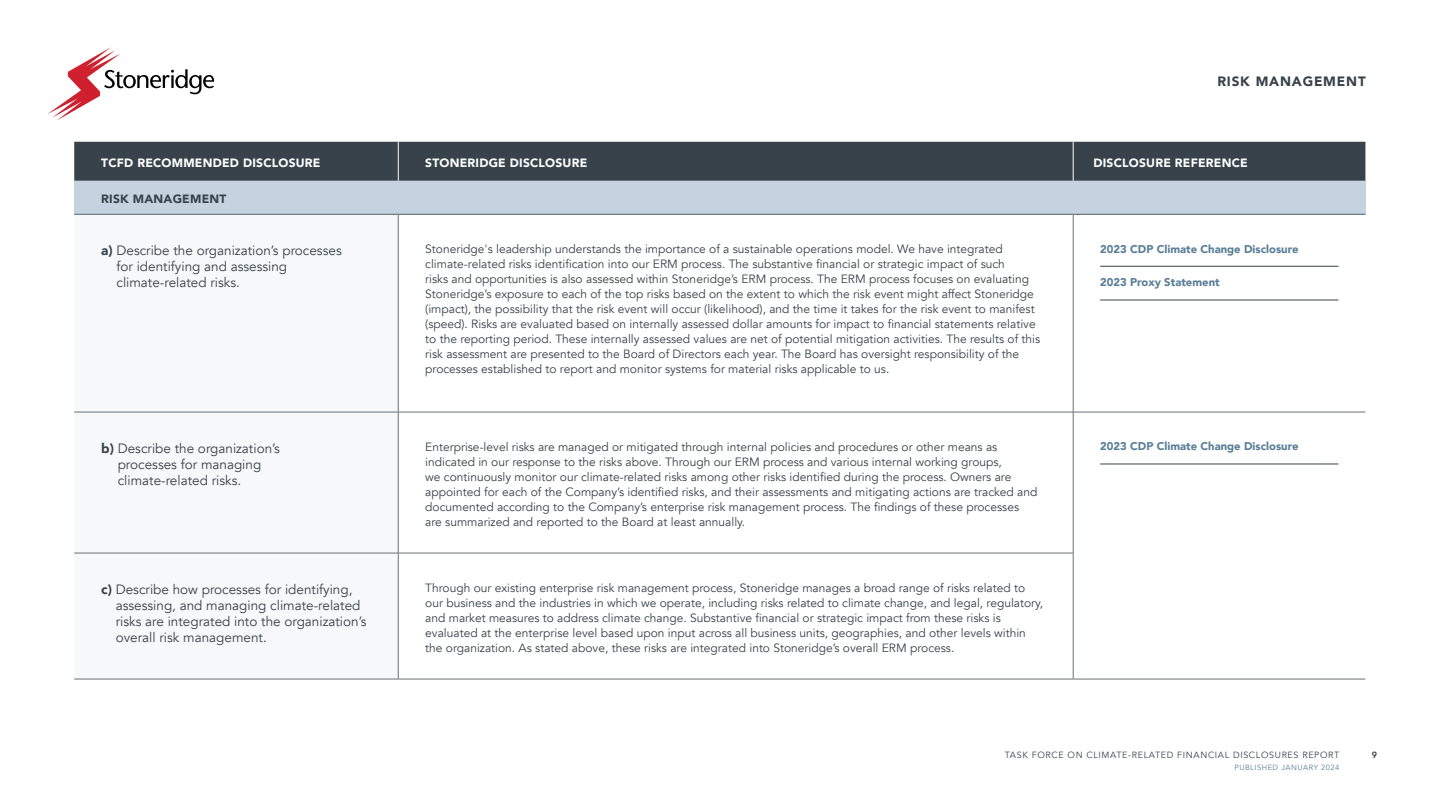
<style>
.page{position:relative;width:1440px;height:810px;background:#fff}
.page>*{position:absolute;margin:0;border:0;box-sizing:border-box;transform-origin:0 0}
.t1{font:13.5px/16.2px "Avenir";color:#37424a}
.t2{font:900 13.5px "Avenir";letter-spacing:.06em;color:#37424a}
.t3{font:12px/15px "Avenir";color:#37424a}
.t4{font:900 12px "Avenir";letter-spacing:.02em;color:#fff}
.t5{font:900 12px "Avenir";letter-spacing:.02em;color:#37424a}
.t6{font:900 11.25px "Avenir";color:#597e96}
.t7{font:9px "Avenir";letter-spacing:.07em;color:#37424a}
.t8{font:800 9px "Avenir";color:#37424a}
.t9{font:7.5px "Avenir";letter-spacing:.07em;color:#597e96}
.s1{font-weight:900}
</style>
<div class="page">
<svg style="left:48px;top:47px;width:166px;height:73px"></svg>
<div style="left:74px;top:142px;width:1291px;height:39px;background:#37424a"></div>
<div style="left:74px;top:181px;width:1291px;height:33px;background:#c5d2e0"></div>
<div style="left:74px;top:215px;width:324px;height:464px;background:#f6f8fa"></div>
<hr style="left:398px;top:142px;width:1px;height:39px;background:#fff">
<hr style="left:1073px;top:142px;width:1px;height:39px;background:#fff">
<hr style="left:74px;top:214px;width:324px;height:1px;background:#697177">
<hr style="left:398px;top:215px;width:1px;height:197px;background:#697177">
<hr style="left:398px;top:214px;width:675px;height:1px;background:#697177">
<hr style="left:1073px;top:215px;width:1px;height:197px;background:#697177">
<hr style="left:1073px;top:214px;width:292px;height:1px;background:#697177">
<hr style="left:74px;top:412px;width:324px;height:1px;background:#697177">
<hr style="left:74px;top:553px;width:324px;height:1px;background:#697177">
<hr style="left:74px;top:679px;width:324px;height:1px;background:#697177">
<hr style="left:398px;top:412px;width:1px;height:141px;background:#697177">
<hr style="left:398px;top:553px;width:1px;height:126px;background:#697177">
<hr style="left:398px;top:412px;width:675px;height:1px;background:#697177">
<hr style="left:398px;top:553px;width:675px;height:1px;background:#697177">
<hr style="left:398px;top:679px;width:675px;height:1px;background:#697177">
<hr style="left:1073px;top:412px;width:1px;height:141px;background:#697177">
<hr style="left:1073px;top:553px;width:1px;height:126px;background:#697177">
<hr style="left:1073px;top:412px;width:292px;height:1px;background:#697177">
<hr style="left:1073px;top:679px;width:292px;height:1px;background:#697177">
<hr style="left:1100px;top:266px;width:238px;height:1px;background:#37424a">
<hr style="left:1100px;top:300px;width:238px;height:1px;background:#37424a">
<hr style="left:1100px;top:464px;width:238px;height:1px;background:#37424a">
<p class="t2" style="left:1217px;top:69px;width:150px">RISK MANAGEMENT</p>
<p class="t4" style="left:101px;top:153px;width:221px">TCFD RECOMMENDED DISCLOSURE</p>
<p class="t4" style="left:425px;top:153px;width:164px">STONERIDGE DISCLOSURE</p>
<p class="t4" style="left:1093px;top:153px;width:156px">DISCLOSURE REFERENCE</p>
<p class="t5" style="left:101px;top:189px;width:127px">RISK MANAGEMENT</p>
<p class="t1" style="left:116px;top:242px;width:227px;text-indent:-15px"><span class="s1">a)</span> Describe the organization’s processes for identifying and assessing climate-related risks.</p>
<p class="t3" style="left:425px;top:242px;width:616px">Stoneridge's leadership understands the importance of a sustainable operations model. We have integrated climate-related risks identification into our ERM process. The substantive financial or strategic impact of such<br>risks and opportunities is also assessed within Stoneridge’s ERM process. The ERM process focuses on evaluating Stoneridge’s exposure to each of the top risks based on the extent to which the risk event might affect Stoneridge (impact), the possibility that the risk event will occur (likelihood), and the time it takes for the risk event to manifest (speed). Risks are evaluated based on internally assessed dollar amounts for impact to financial statements relative to the reporting period. These internally assessed values are net of potential mitigation activities. The results of this risk assessment are presented to the Board of Directors each year. The Board has oversight responsibility of the processes established to report and monitor systems for material risks applicable to us.</p>
<p class="t6" style="left:1100px;top:239px;width:200px">2023 CDP Climate Change Disclosure</p>
<p class="t6" style="left:1100px;top:273px;width:121px">2023 Proxy Statement</p>
<p class="t1" style="left:118px;top:440px;width:164px;text-indent:-16px"><span class="s1">b)</span> Describe the organization’s processes for managing climate-related risks.</p>
<p class="t3" style="left:425px;top:440px;width:614px">Enterprise-level risks are managed or mitigated through internal policies and procedures or other means as indicated in our response to the risks above. Through our ERM process and various internal working groups,<br>we continuously monitor our climate-related risks among other risks identified during the process. Owners are appointed for each of the Company’s identified risks, and their assessments and mitigating actions are tracked and documented according to the Company’s enterprise risk management process. The findings of these processes are summarized and reported to the Board at least annually.</p>
<p class="t6" style="left:1100px;top:437px;width:200px">2023 CDP Climate Change Disclosure</p>
<p class="t1" style="left:116px;top:581px;width:252px;text-indent:-14px"><span class="s1">c)</span> Describe how processes for identifying, assessing, and managing climate-related risks are integrated into the organization’s overall risk management.</p>
<p class="t3" style="left:425px;top:581px;width:619px">Through our existing enterprise risk management process, Stoneridge manages a broad range of risks related to our business and the industries in which we operate, including risks related to climate change, and legal, regulatory, and market measures to address climate change. Substantive financial or strategic impact from these risks is evaluated at the enterprise level based upon input across all business units, geographies, and other levels within the organization. As stated above, these risks are integrated into Stoneridge’s overall ERM process.</p>
<p class="t7" style="left:1005px;top:750px;width:336px">TASK FORCE ON CLIMATE-RELATED FINANCIAL DISCLOSURES REPORT</p>
<p class="t9" style="left:1234px;top:763px;width:106px">PUBLISHED JANUARY 2024</p>
<p class="t8" style="left:1372px;top:748px;width:7px">9</p>
</div>
